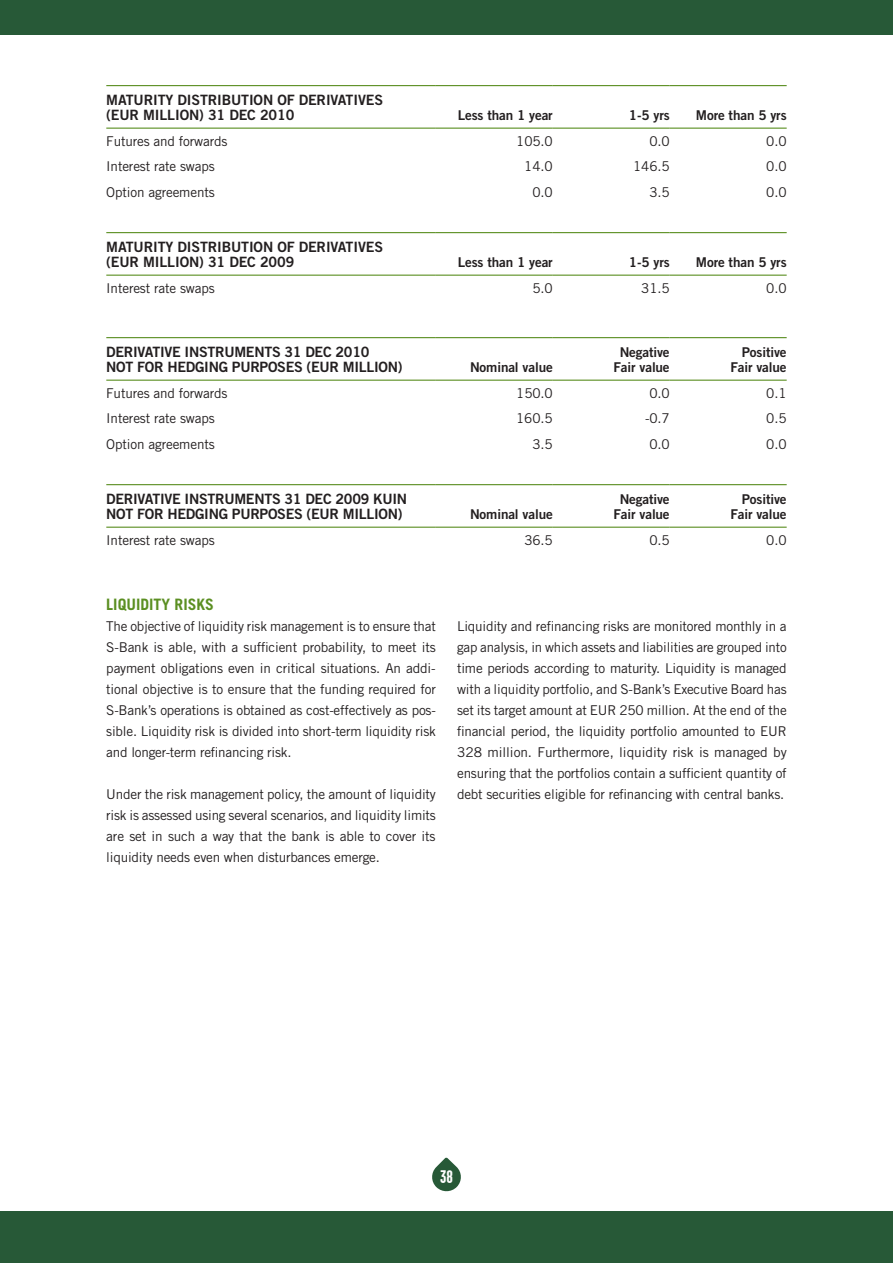
<style>
.page{position:relative;width:893px;height:1263px;background:#fff}
.page>*{position:absolute;margin:0;border:0;box-sizing:border-box;transform-origin:0 0}
.t1{font:700 18.15px "Garage Gothic S Pankki";color:#fff}
.t2{font:700 15.75px "Trade Gothic LT Std";color:#5b8f22}
.t3{font:14.25px/15px "Trade Gothic LT Std Bd 2";letter-spacing:-.02em;color:#231f20}
.t4{font:13.5px/21px "Trade Gothic LT Std";letter-spacing:-.01em;color:#231f20;text-align:justify}
.t5{font:13.5px/15px "Trade Gothic LT Std Bd 2";letter-spacing:-.01em;color:#231f20;text-align:center}
</style>
<div class="page">
<div style="left:0;top:0;width:893px;height:34px;background:#275937"></div>
<div style="left:0;top:1212px;width:893px;height:51px;background:#275937"></div>
<svg style="left:432px;top:1157px;width:29px;height:35px"></svg>
<hr style="left:106px;top:85px;width:330px;height:1px;background:#5b8f22">
<hr style="left:436px;top:85px;width:117px;height:1px;background:#5b8f22">
<hr style="left:553px;top:85px;width:117px;height:1px;background:#5b8f22">
<hr style="left:670px;top:85px;width:117px;height:1px;background:#5b8f22">
<hr style="left:106px;top:128px;width:330px;height:1px;background:#5b8f22">
<hr style="left:436px;top:128px;width:117px;height:1px;background:#5b8f22">
<hr style="left:553px;top:128px;width:117px;height:1px;background:#5b8f22">
<hr style="left:670px;top:128px;width:117px;height:1px;background:#5b8f22">
<hr style="left:106px;top:232px;width:330px;height:1px;background:#5b8f22">
<hr style="left:436px;top:232px;width:117px;height:1px;background:#5b8f22">
<hr style="left:553px;top:232px;width:117px;height:1px;background:#5b8f22">
<hr style="left:670px;top:232px;width:117px;height:1px;background:#5b8f22">
<hr style="left:106px;top:275px;width:330px;height:1px;background:#5b8f22">
<hr style="left:436px;top:275px;width:117px;height:1px;background:#5b8f22">
<hr style="left:553px;top:275px;width:117px;height:1px;background:#5b8f22">
<hr style="left:670px;top:275px;width:117px;height:1px;background:#5b8f22">
<hr style="left:106px;top:337px;width:330px;height:1px;background:#5b8f22">
<hr style="left:436px;top:337px;width:117px;height:1px;background:#5b8f22">
<hr style="left:553px;top:337px;width:117px;height:1px;background:#5b8f22">
<hr style="left:670px;top:337px;width:117px;height:1px;background:#5b8f22">
<hr style="left:106px;top:380px;width:330px;height:1px;background:#5b8f22">
<hr style="left:436px;top:380px;width:117px;height:1px;background:#5b8f22">
<hr style="left:553px;top:380px;width:117px;height:1px;background:#5b8f22">
<hr style="left:670px;top:380px;width:117px;height:1px;background:#5b8f22">
<hr style="left:106px;top:484px;width:330px;height:1px;background:#5b8f22">
<hr style="left:436px;top:484px;width:117px;height:1px;background:#5b8f22">
<hr style="left:553px;top:484px;width:117px;height:1px;background:#5b8f22">
<hr style="left:670px;top:484px;width:117px;height:1px;background:#5b8f22">
<hr style="left:106px;top:527px;width:330px;height:1px;background:#5b8f22">
<hr style="left:436px;top:527px;width:117px;height:1px;background:#5b8f22">
<hr style="left:553px;top:527px;width:117px;height:1px;background:#5b8f22">
<hr style="left:670px;top:527px;width:117px;height:1px;background:#5b8f22">
<p class="t3" style="left:106px;top:92px;width:278px">MATU RITY DISTRIBUTION OF DERIVATIVES (EUR MILLION) 31 DEC 2010</p>
<p class="t5" style="left:458px;top:107px;width:97px">LESS THAN 1 YEAR</p>
<p class="t5" style="left:629px;top:107px;width:42px">1-5 YRS</p>
<p class="t5" style="left:696px;top:107px;width:92px">MORE THAN 5 YRS</p>
<p class="t4" style="left:106px;top:130px;width:123px">Futures and forwards</p>
<p class="t4" style="left:516px;top:130px;width:38px">105.0</p>
<p class="t4" style="left:649px;top:130px;width:22px">0.0</p>
<p class="t4" style="left:766px;top:130px;width:22px">0.0</p>
<p class="t4" style="left:106px;top:156px;width:110px">Interest rate swaps</p>
<p class="t4" style="left:524px;top:156px;width:30px">14.0</p>
<p class="t4" style="left:633px;top:156px;width:38px">146.5</p>
<p class="t4" style="left:766px;top:156px;width:22px">0.0</p>
<p class="t4" style="left:106px;top:181px;width:110px">Option agreements</p>
<p class="t4" style="left:532px;top:181px;width:22px">0.0</p>
<p class="t4" style="left:649px;top:181px;width:22px">3.5</p>
<p class="t4" style="left:766px;top:181px;width:22px">0.0</p>
<p class="t3" style="left:106px;top:239px;width:278px">MATU RITY DISTRIBUTION OF DERIVATIVES (EUR MILLION) 31 DEC 2009</p>
<p class="t5" style="left:458px;top:254px;width:97px">LESS THAN 1 YEAR</p>
<p class="t5" style="left:629px;top:254px;width:42px">1-5 YRS</p>
<p class="t5" style="left:696px;top:254px;width:92px">MORE THAN 5 YRS</p>
<p class="t4" style="left:106px;top:277px;width:110px">Interest rate swaps</p>
<p class="t4" style="left:532px;top:277px;width:22px">5.0</p>
<p class="t4" style="left:641px;top:277px;width:30px">31.5</p>
<p class="t4" style="left:766px;top:277px;width:22px">0.0</p>
<p class="t3" style="left:106px;top:344px;width:298px">DERIVATIVE INSTRU MENTS 31 DEC 2010<br>NOT FOR H EDG ING PU RPOSES (EUR MILLION)</p>
<p class="t5" style="left:470px;top:359px;width:84px">NOMINAL VALUE</p>
<p class="t5" style="left:614px;top:344px;width:58px">N EGATIVE<br>FAIR VALUE</p>
<p class="t5" style="left:730px;top:344px;width:58px;text-align:right">POSITIVE<br>FAIR VALUE</p>
<p class="t4" style="left:106px;top:382px;width:123px">Futures and forwards</p>
<p class="t4" style="left:516px;top:382px;width:38px">150.0</p>
<p class="t4" style="left:649px;top:382px;width:22px">0.0</p>
<p class="t4" style="left:766px;top:382px;width:22px">0.1</p>
<p class="t4" style="left:106px;top:408px;width:110px">Interest rate swaps</p>
<p class="t4" style="left:516px;top:408px;width:38px">160.5</p>
<p class="t4" style="left:645px;top:408px;width:26px">-0.7</p>
<p class="t4" style="left:766px;top:408px;width:22px">0.5</p>
<p class="t4" style="left:106px;top:433px;width:110px">Option agreements</p>
<p class="t4" style="left:532px;top:433px;width:22px">3.5</p>
<p class="t4" style="left:649px;top:433px;width:22px">0.0</p>
<p class="t4" style="left:766px;top:433px;width:22px">0.0</p>
<p class="t3" style="left:106px;top:491px;width:302px">DERIVATIVE INSTRU MENTS 31 DEC 2009 KU IN<br>NOT FOR H EDG ING PU RPOSES (EUR MILLION)</p>
<p class="t5" style="left:470px;top:506px;width:84px">NOMINAL VALUE</p>
<p class="t5" style="left:614px;top:491px;width:58px">N EGATIVE<br>FAIR VALUE</p>
<p class="t5" style="left:730px;top:491px;width:58px;text-align:right">POSITIVE<br>FAIR VALUE</p>
<p class="t4" style="left:106px;top:529px;width:110px">Interest rate swaps</p>
<p class="t4" style="left:524px;top:529px;width:30px">36.5</p>
<p class="t4" style="left:649px;top:529px;width:22px">0.5</p>
<p class="t4" style="left:766px;top:529px;width:22px">0.0</p>
<p class="t2" style="left:106px;top:595px;width:29px">LIQUIDITY</p>
<p class="t2" style="left:175px;top:595px;width:9px">RISKS</p>
<p class="t4" style="left:106px;top:616px;width:331px">The objective of liquidity risk management is to ensure that S-Bank is able, with a sufficient probability, to meet its payment obligations even in critical situations. An addi&shy;tional objective is to ensure that the funding required for S-Bank’s operations is obtained as cost-effectively as pos&shy;sible. Liquidity risk is divided into short-term liquidity risk and longer-term refinancing risk.</p>
<p class="t4" style="left:106px;top:784px;width:331px">Under the risk management policy, the amount of liquidity risk is assessed using several scenarios, and liquidity limits are set in such a way that the bank is able to cover its liquidity needs even when disturbances emerge.</p>
<p class="t4" style="left:457px;top:616px;width:331px">Liquidity and refinancing risks are monitored monthly in a gap analysis, in which assets and liabilities are grouped into time periods according to maturity. Liquidity is managed with a liquidity portfolio, and S-Bank’s Executive Board has set its target amount at EUR 250 million. At the end of the financial period, the liquidity portfolio amounted to EUR 328 million. Furthermore, liquidity risk is managed by ensuring that the portfolios contain a sufficient quantity of debt securities eligible for refinancing with central banks.</p>
<h1 class="t1" style="left:440px;top:1167px;width:14px">38</h1>
</div>
